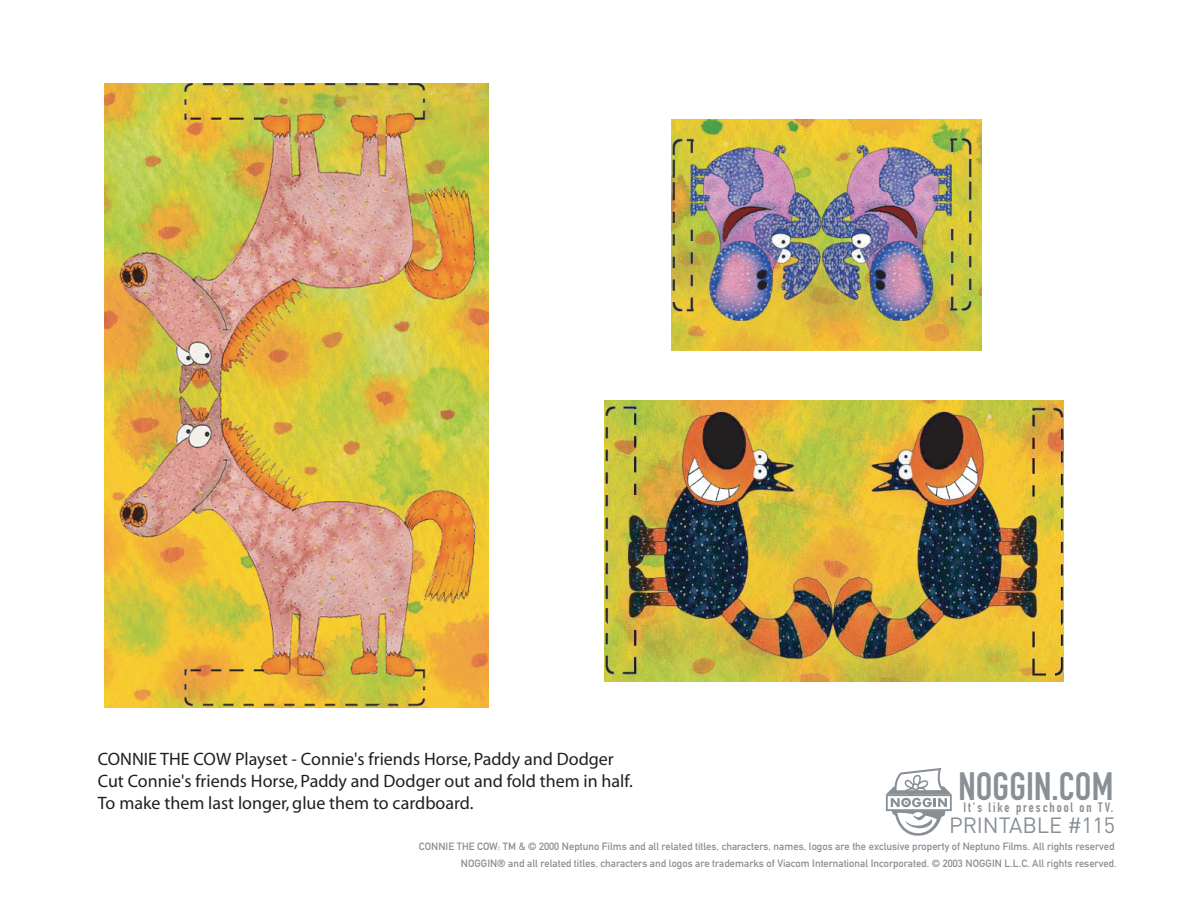
<style>
.page{position:relative;width:1188px;height:918px;background:#fff}
.page>*{position:absolute;margin:0;border:0;box-sizing:border-box;transform-origin:0 0}
.t1{font:39px "DIN Engschrift";letter-spacing:.005em;color:#888f95}
.t2{font:21.75px "DIN";letter-spacing:-.005em;color:#888f95}
.t3{font:18px/21.8px "Myriad";color:#231f20}
.t4{font:13.5px "DIN Engschrift";letter-spacing:.145em;color:#888f95}
.t5{font:10.5px/17.2px "DIN Mittelschrift";letter-spacing:.005em;color:#888f95;text-align:right}
</style>
<div class="page">
<svg style="left:886px;top:769px;width:66px;height:67px"></svg>
<svg style="left:912px;top:783px;width:7px;height:7px"></svg>
<img style="left:104px;top:84px;width:385px;height:623px">
<img style="left:605px;top:401px;width:459px;height:280px">
<img style="left:671px;top:119px;width:311px;height:231px">
<h3 class="t3" style="left:98px;top:749px;width:537px">CONNIE THE COW Playset - Connie's friends Horse, Paddy and Dodger<br>Cut Connie's friends Horse, Paddy and Dodger out and fold them in half.<br>To make them last longer, glue them to cardboard.</h3>
<h1 class="t1" style="left:958px;top:764px;width:156px">NOGGIN.COM</h1>
<p class="t4" style="left:963px;top:800px;width:152px">It's like preschool on TV.</p>
<p class="t5" style="left:419px;top:838px;width:699px">CONNIE THE COW: TM &amp; © 2000 Neptuno Films and all related titles, characters, names, logos are the exclusive property of Neptuno Films. All rights reserved<br>NOGGIN® and all related titles, characters and logos are trademarks of Viacom International Incorporated. © 2003 NOGGIN L.L.C. All rights reserved.</p>
<h2 class="t2" style="left:949px;top:812px;width:167px">PRINTABLE #115</h2>
</div>
